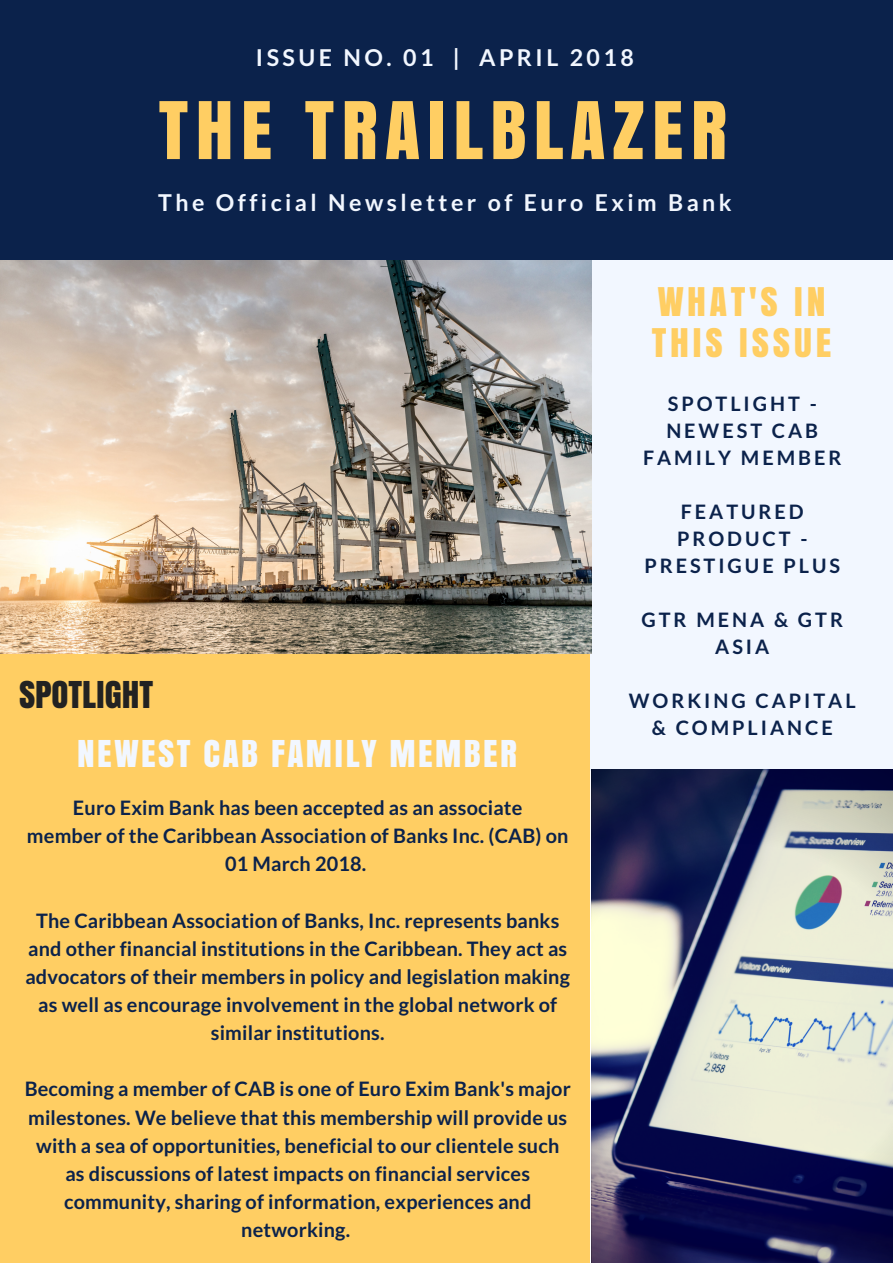
<style>
.page{position:relative;width:893px;height:1263px;background:#fff}
.page>*{position:absolute;margin:0;border:0;box-sizing:border-box;transform-origin:0 0}
.t1{font:74.55px "Anton";letter-spacing:.1em;color:#ffce63}
.t2{font:37.05px/40.5px "Anton";letter-spacing:.1em;color:#ffce63}
.t3{font:34.8px "Anton";letter-spacing:.07em;color:#f2f7ff}
.t4{font:34.8px "Anton";color:#222}
.t5{font:700 23.25px "Lato";letter-spacing:.15em;color:#f2f7ff}
.t6{font:700 19.8px/28.2px "Lato";letter-spacing:.01em;color:#0b224b;text-align:center}
.t7{font:700 19.8px/27px "Lato";letter-spacing:.15em;color:#0b224b;text-align:center}
</style>
<div class="page">
<div style="left:0;top:0;width:893px;height:261px;background:#0b224b"></div>
<div style="left:590px;top:260px;width:303px;height:510px;background:#f2f7ff"></div>
<svg style="left:591px;top:769px;width:302px;height:494px;background:#7b7f91"></svg>
<div style="left:0;top:653px;width:590px;height:610px;background:#ffce63"></div>
<img style="left:0;top:260px;width:591px;height:393px">
<p class="t5" style="left:256px;top:43px;width:379px">ISSUE NO. 01 | APRIL 2018</p>
<h1 class="t1" style="left:159px;top:74px;width:570px">THE TRAILBLAZER</h1>
<p class="t5" style="left:158px;top:188px;width:575px">The Official Newsletter of Euro Exim Bank</p>
<h3 class="t4" style="left:19px;top:669px;width:135px">SPOTLIGHT</h3>
<h3 class="t3" style="left:77px;top:727px;width:441px">NEWEST CAB FAMILY MEMBER</h3>
<p class="t6" style="left:27px;top:793px;width:543px">Euro Exim Bank has been accepted as an associate<br>member of the Caribbean Association of Banks Inc. (CAB) on<br>01 March 2018.</p>
<p class="t6" style="left:25px;top:906px;width:546px">The Caribbean Association of Banks, Inc. represents banks and other financial institutions in the Caribbean. They act as advocators of their members in policy and legislation making as well as encourage involvement in the global network of similar institutions.</p>
<p class="t6" style="left:25px;top:1075px;width:548px">Becoming a member of CAB is one of Euro Exim Bank's major milestones. We believe that this membership will provide us with a sea of opportunities, beneficial to our clientele such as discussions of latest impacts on financial services community, sharing of information, experiences and networking.</p>
<h2 class="t2" style="left:652px;top:281px;width:181px">WHAT'S IN<br>THIS ISSUE</h2>
<p class="t7" style="left:643px;top:390px;width:200px">SPOTLIGHT -<br>NEWEST CAB<br>FAMILY MEMBER</p>
<p class="t7" style="left:644px;top:498px;width:197px">FEATURED<br>PRODUCT -<br>PRESTIGUE PLUS</p>
<p class="t7" style="left:641px;top:606px;width:203px">GTR MENA &amp; GTR<br>ASIA</p>
<p class="t7" style="left:629px;top:687px;width:228px">WORKING CAPITAL &amp; COMPLIANCE</p>
</div>
